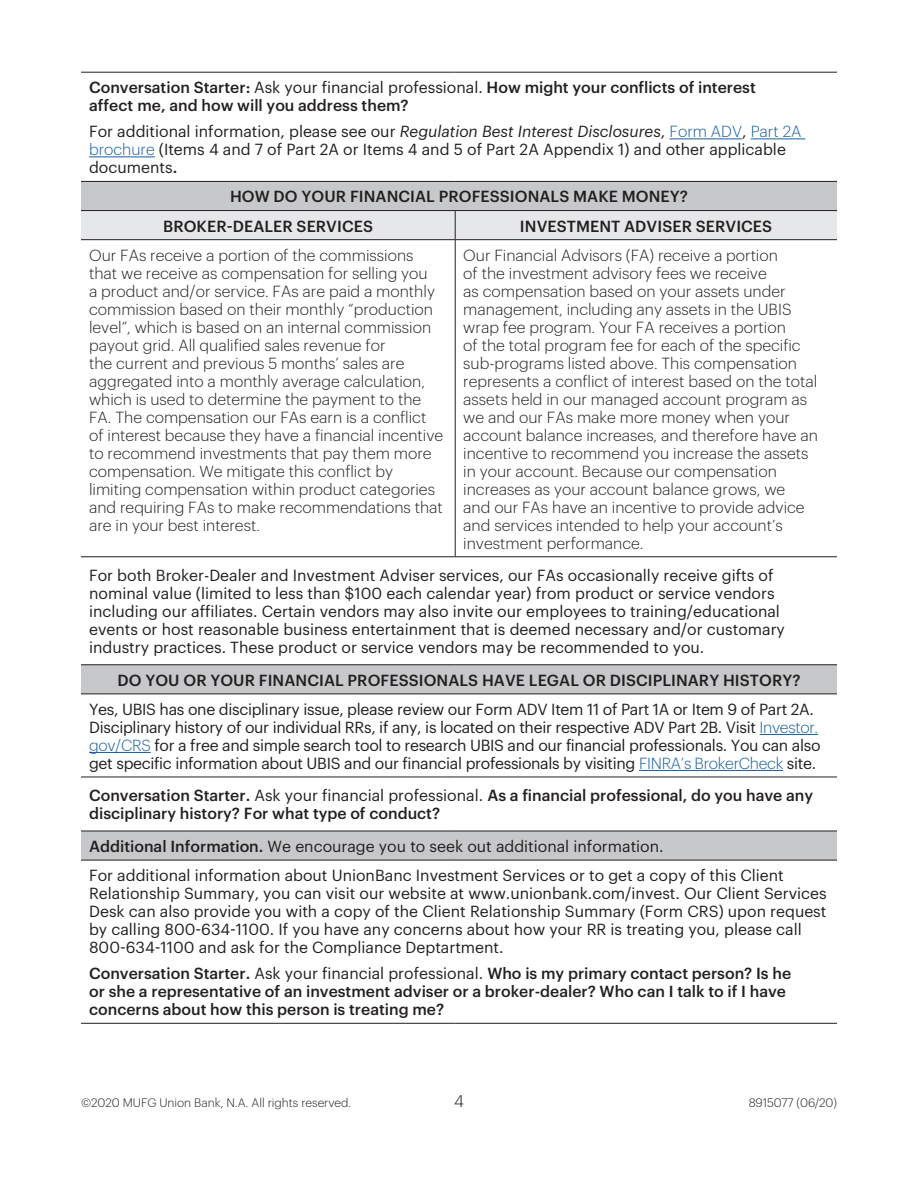
<style>
.page{position:relative;width:918px;height:1188px;background:#fff}
.page>*{position:absolute;margin:0;border:0;box-sizing:border-box;transform-origin:0 0}
.t1{font:300 16.5px "Graphik";color:#231f20}
.Graphik_Light_BODY_1{font:300 15.75px/18px "Graphik";color:#231f20}
.Graphik_Light_BODY_1-2{font:15.75px/18px "Graphik";color:#231f20}
.Graphik_Light_BODY_1-3{font:500 15.75px/18px "Graphik";color:#231f20}
.Graphik_Light_BODY_1-4{font:15.75px/18px "Graphik";letter-spacing:-.02em;color:#231f20}
.Legal_8_9{font:300 12px "Graphik";color:#231f20}
.s1{font-weight:400}
.s2{font-style:italic}
.s3{font-weight:300;color:#175d9e}
.s4{font-weight:500}
</style>
<div class="page">
<svg style="left:81px;top:182px;width:756px;height:678px"></svg>
<hr style="left:81px;top:72px;width:374px;height:1px;background:#231f20">
<hr style="left:455px;top:72px;width:382px;height:1px;background:#231f20">
<hr style="left:81px;top:181px;width:374px;height:1px;background:#231f20">
<hr style="left:455px;top:181px;width:382px;height:1px;background:#231f20">
<hr style="left:81px;top:210px;width:374px;height:1px;background:#231f20">
<hr style="left:455px;top:210px;width:382px;height:1px;background:#231f20">
<div style="left:81px;top:211px;width:756px;height:28px;background:#e6e7e9"></div>
<hr style="left:81px;top:239px;width:374px;height:1px;background:#231f20">
<hr style="left:455px;top:239px;width:382px;height:1px;background:#231f20">
<hr style="left:455px;top:240px;width:1px;height:317px;background:#231f20">
<hr style="left:81px;top:557px;width:374px;height:1px;background:#231f20">
<hr style="left:455px;top:557px;width:382px;height:1px;background:#231f20">
<hr style="left:81px;top:665px;width:374px;height:1px;background:#231f20">
<hr style="left:455px;top:665px;width:382px;height:1px;background:#231f20">
<hr style="left:81px;top:694px;width:374px;height:1px;background:#231f20">
<hr style="left:455px;top:694px;width:382px;height:1px;background:#231f20">
<hr style="left:81px;top:777px;width:374px;height:1px;background:#231f20">
<hr style="left:455px;top:777px;width:382px;height:1px;background:#231f20">
<hr style="left:81px;top:831px;width:374px;height:1px;background:#231f20">
<hr style="left:455px;top:831px;width:382px;height:1px;background:#231f20">
<hr style="left:81px;top:860px;width:374px;height:1px;background:#231f20">
<hr style="left:455px;top:860px;width:382px;height:1px;background:#231f20">
<hr style="left:81px;top:1023px;width:374px;height:1px;background:#231f20">
<hr style="left:455px;top:1023px;width:382px;height:1px;background:#231f20">
<hr style="left:670px;top:138px;width:72px;height:1px;background:#175d9e">
<hr style="left:751px;top:138px;width:54px;height:1px;background:#175d9e">
<hr style="left:89px;top:156px;width:66px;height:1px;background:#175d9e">
<hr style="left:760px;top:734px;width:58px;height:1px;background:#175d9e">
<hr style="left:89px;top:752px;width:62px;height:1px;background:#175d9e">
<hr style="left:639px;top:770px;width:144px;height:1px;background:#175d9e">
<p class="Graphik_Light_BODY_1-3" style="left:89px;top:77px;width:668px">Conversation Starter: <span class="s1">Ask your financial professional.</span> How might your conflicts of interest affect me, and how will you address them?</p>
<p class="Graphik_Light_BODY_1-2" style="left:89px;top:121px;width:714px">For additional information, please see our <span class="s2">Regulation Best Interest Disclosures</span>, <span class="s3">Form ADV</span>, <span class="s3">Part 2A brochure</span> (Items 4 and 7 of Part 2A or Items 4 and 5 of Part 2A Appendix 1) and other applicable documents<span class="s4">.</span></p>
<p class="Graphik_Light_BODY_1-3" style="left:230px;top:186px;width:459px">HOW DO YOUR FINANCIAL PROFESSIONALS MAKE MONEY?</p>
<p class="Graphik_Light_BODY_1-3" style="left:163px;top:216px;width:211px">BROKER-DEALER SERVICES</p>
<p class="Graphik_Light_BODY_1-3" style="left:520px;top:216px;width:254px">INVESTMENT ADVISER SERVICES</p>
<p class="Graphik_Light_BODY_1" style="left:89px;top:245px;width:356px">Our FAs receive a portion of the commissions that we receive as compensation for selling you<br>a product and/or service. FAs are paid a monthly commission based on their monthly “production level”, which is based on an internal commission payout grid. All qualified sales revenue for<br>the current and previous 5 months’ sales are aggregated into a monthly average calculation, which is used to determine the payment to the FA. The compensation our FAs earn is a conflict of interest because they have a financial incentive to recommend investments that pay them more compensation. We mitigate this conflict by limiting compensation within product categories and requiring FAs to make recommendations that are in your best interest.</p>
<p class="Graphik_Light_BODY_1" style="left:463px;top:245px;width:356px">Our Financial Advisors (FA) receive a portion<br>of the investment advisory fees we receive<br>as compensation based on your assets under management, including any assets in the UBIS wrap fee program. Your FA receives a portion<br>of the total program fee for each of the specific sub-programs listed above. This compensation represents a conflict of interest based on the total assets held in our managed account program as we and our FAs make more money when your account balance increases, and therefore have an incentive to recommend you increase the assets in your account. Because our compensation increases as your account balance grows, we<br>and our FAs have an incentive to provide advice and services intended to help your account’s investment performance.</p>
<p class="Graphik_Light_BODY_1-2" style="left:89px;top:565px;width:697px">For both Broker-Dealer and Investment Adviser services, our FAs occasionally receive gifts of nominal value (limited to less than $100 each calendar year) from product or service vendors including our affiliates. Certain vendors may also invite our employees to training/educational events or host reasonable business entertainment that is deemed necessary and/or customary industry practices. These product or service vendors may be recommended to you.</p>
<p class="Graphik_Light_BODY_1-3" style="left:117px;top:670px;width:685px">DO YOU OR YOUR FINANCIAL PROFESSIONALS HAVE LEGAL OR DISCIPLINARY HISTORY?</p>
<p class="Graphik_Light_BODY_1-4" style="left:89px;top:699px;width:733px">Yes, UBIS has one disciplinary issue, please review our Form ADV Item 11 of Part 1A or Item 9 of Part 2A.<br>Disciplinary history of our individual RRs, if any, is located on their respective ADV Part 2B. Visit <span class="s3">Investor. gov/CRS</span> for a free and simple search tool to research UBIS and our financial professionals. You can also get specific information about UBIS and our financial professionals by visiting <span class="s3">FINRA’s BrokerCheck</span> site.</p>
<p class="Graphik_Light_BODY_1-3" style="left:89px;top:785px;width:726px">Conversation Starter. <span class="s1">Ask your financial professional.</span> As a financial professional, do you have any disciplinary history? For what type of conduct?</p>
<p class="Graphik_Light_BODY_1-2" style="left:89px;top:836px;width:576px"><span class="s4">Additional Information.</span> We encourage you to seek out additional information.</p>
<p class="Graphik_Light_BODY_1-2" style="left:89px;top:865px;width:739px">For additional information about UnionBanc Investment Services or to get a copy of this Client Relationship Summary, you can visit our website at www.unionbank.com/invest. Our Client Services Desk can also provide you with a copy of the Client Relationship Summary (Form CRS) upon request by calling 800-634-1100. If you have any concerns about how your RR is treating you, please call 800-634-1100 and ask for the Compliance Deptartment.</p>
<p class="Graphik_Light_BODY_1-3" style="left:89px;top:963px;width:704px">Conversation Starter. <span class="s1">Ask your financial professional.</span> Who is my primary contact person? Is he or she a representative of an investment adviser or a broker-dealer? Who can I talk to if I have concerns about how this person is treating me?</p>
<p class="t1" style="left:454px;top:1089px;width:11px">4</p>
<p class="Legal_8_9" style="left:81px;top:1094px;width:272px">©2020 MUFG Union Bank, N.A. All rights reserved.</p>
<p class="Legal_8_9" style="left:749px;top:1094px;width:90px">8915077 (06/20)</p>
</div>
